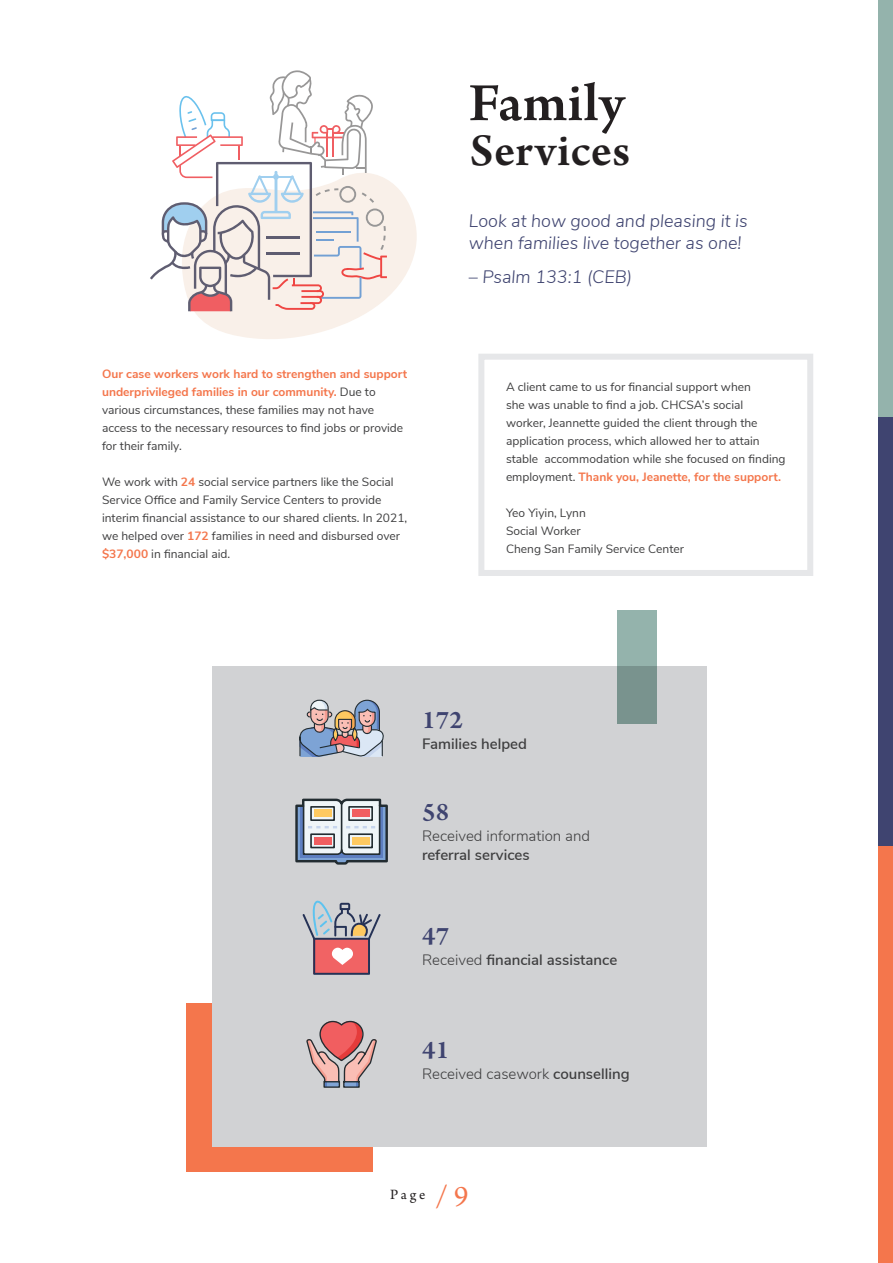
<style>
.page{position:relative;width:893px;height:1263px;background:#fff}
.page>*{position:absolute;margin:0;border:0;box-sizing:border-box;transform-origin:0 0}
.t1{font:600 57px "Arno Pro";letter-spacing:.01em;color:#231f20}
.t2{font:600 48px "Arno Pro";letter-spacing:.01em;color:#231f20}
.Paragraph_Style_10pt{font:600 27px "Arno Pro";letter-spacing:.01em;color:#3f4470}
.Paragraph_12pt{font:italic 300 18px/21.6px "Nunito Sans";color:#3f4470}
.Paragraph_Style_10pt-2{font:300 15px/19.5px "Nunito Sans";color:#3e3e3f}
.Paragraph_Style_10pt-3{font:600 15px "Nunito Sans";color:#3e3e3f}
.t3{font:15px "Arno Pro";color:#231f20}
.Paragraph_Style_10pt-4{font:12px/18px "Nunito Sans";color:#3e3e3f}
.s1{font-weight:700;color:#f4764c}
.s2{font-weight:600}
.s3{font-weight:300}
.s4{font-size:30px;color:#f4764c}
</style>
<div class="page">
<div style="left:878px;top:417px;width:15px;height:429px;background:#3f4470"></div>
<div style="left:878px;top:846px;width:15px;height:417px;background:#f4764c"></div>
<div style="left:878px;top:0;width:15px;height:417px;background:#94b3ac"></div>
<div style="left:186px;top:1004px;width:187px;height:168px;background:#f4764c"></div>
<div style="left:212px;top:667px;width:494px;height:480px;background:#d1d2d4"></div>
<svg style="left:618px;top:610px;width:39px;height:114px;background:#86a29c"></svg>
<svg style="left:295px;top:798px;width:93px;height:67px;background:#a5a6ad"></svg>
<svg style="left:302px;top:900px;width:79px;height:75px"></svg>
<svg style="left:299px;top:699px;width:85px;height:58px"></svg>
<svg style="left:306px;top:1020px;width:71px;height:68px"></svg>
<svg style="left:150px;top:70px;width:267px;height:269px"></svg>
<div style="left:478px;top:354px;width:335px;height:222px;background:#fff;border:6px solid #e6e7e9"></div>
<p class="t1" style="left:469px;top:70px;width:157px">Family</p>
<p class="t2" style="left:470px;top:123px;width:162px">Services</p>
<p class="Paragraph_Style_10pt-4" style="left:102px;top:364px;width:307px"><span class="s1">Our case workers work hard to strengthen and support underprivileged families in our community.</span> Due to various circumstances, these families may not have access to the necessary resources to find jobs or provide for their family.</p>
<p class="Paragraph_Style_10pt-4" style="left:102px;top:472px;width:307px">We work with <span class="s1">24</span> social service partners like the Social Service Office and Family Service Centers to provide interim financial assistance to our shared clients. In 2021, we helped over <span class="s1">172</span> families in need and disbursed over <span class="s1">$37,000</span> in financial aid.</p>
<p class="Paragraph_12pt" style="left:469px;top:209px;width:280px">Look at how good and pleasing it is when families live together as one!</p>
<p class="Paragraph_12pt" style="left:469px;top:265px;width:165px">– Psalm 133:1 (CEB)</p>
<p class="Paragraph_Style_10pt-4" style="left:506px;top:377px;width:281px">A client came to us for financial support when<br>she was unable to find a job. CHCSA’s social worker, Jeannette guided the client through the application process, which allowed her to attain stable accommodation while she focused on finding employment. <span class="s1">Thank you, Jeanette, for the support.</span></p>
<p class="Paragraph_Style_10pt-4" style="left:506px;top:503px;width:81px">Yeo Yiyin, Lynn</p>
<p class="Paragraph_Style_10pt-4" style="left:506px;top:521px;width:76px">Social Worker</p>
<p class="Paragraph_Style_10pt-4" style="left:506px;top:539px;width:180px">Cheng San Family Service Center</p>
<p class="Paragraph_Style_10pt" style="left:422px;top:705px;width:42px">172</p>
<p class="Paragraph_Style_10pt-3" style="left:422px;top:733px;width:107px">Families helped</p>
<p class="Paragraph_Style_10pt" style="left:422px;top:796px;width:29px">58</p>
<p class="Paragraph_Style_10pt-2" style="left:422px;top:825px;width:169px">Received information and <span class="s2">referral services</span></p>
<p class="Paragraph_Style_10pt" style="left:422px;top:920px;width:29px">47</p>
<p class="Paragraph_Style_10pt-3" style="left:422px;top:948px;width:197px"><span class="s3">Received</span> financial assistance</p>
<p class="Paragraph_Style_10pt" style="left:422px;top:1034px;width:29px">41</p>
<p class="Paragraph_Style_10pt-2" style="left:422px;top:1063px;width:209px">Received casework <span class="s2">counselling</span></p>
<p class="t3" style="left:390px;top:1186px;width:80px">Page <span class="s4">/ 9</span></p>
</div>
